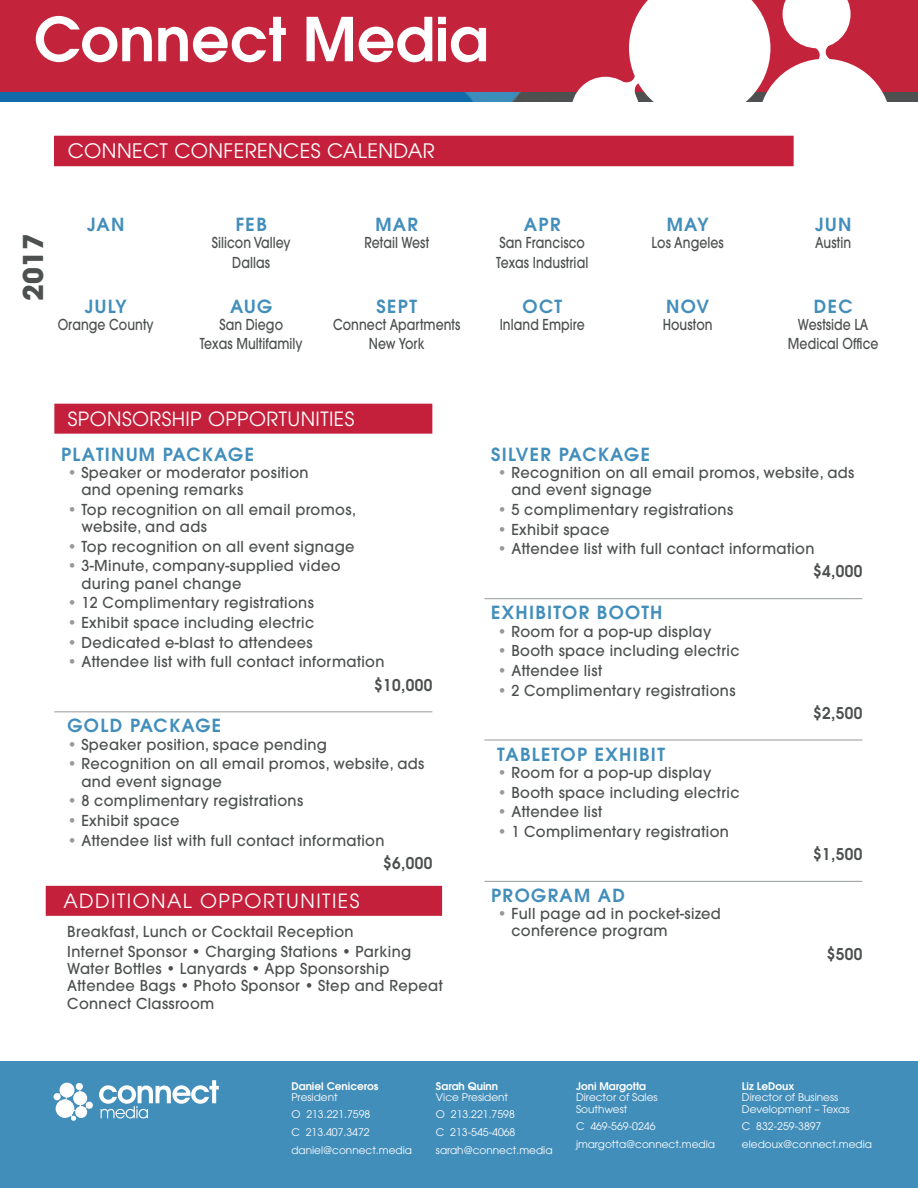
<style>
.page{position:relative;width:918px;height:1188px;background:#fff}
.page>*{position:absolute;margin:0;border:0;box-sizing:border-box;transform-origin:0 0}
.t1{font:600 60px "Avant Garde";color:#fff}
.t2{font:700 27.15px "Avant Garde";color:#4c504f}
.t3{font:19.8px "Avant Garde";letter-spacing:.02em;color:#fff}
.t4{font:19.5px "Avant Garde";letter-spacing:.025em;color:#fff}
.t5{font:19.5px "Avant Garde";letter-spacing:.075em;color:#fff}
.t6{font:600 18px "Avant Garde";letter-spacing:.075em;color:#428ebb}
.t7{font:600 16.2px "Avant Garde";letter-spacing:.025em;color:#4c504f;scale:.95 1}
.t8{font:500 15px/17.2px "Avant Garde";letter-spacing:.025em;color:#4c504f}
.t9{font:500 15px/19.6px "Avant Garde";letter-spacing:.005em;color:#4c504f;text-align:center;scale:.83 1}
.t10{font:500 15px "Avant Garde";letter-spacing:.025em;color:#4c504f;scale:.83 1}
.t11{font:10.5px/17.7px "Avant Garde";color:#fff}
.t12{font:600 10.5px "Avant Garde";color:#fff}
.s1{color:#959a97}
</style>
<div class="page">
<div style="left:0;top:0;width:918px;height:97px;background:#c4233c"></div>
<img style="left:0;top:92px;width:918px;height:10px">
<svg style="left:571px;top:0;width:320px;height:102px"></svg>
<div style="left:0;top:1062px;width:918px;height:126px;background:#428ebb"></div>
<svg style="left:99px;top:1080px;width:120px;height:38px"></svg>
<div style="left:60px;top:1083px;width:14px;height:15px;background:#fff;border-radius:50%"></div>
<div style="left:86px;top:1102px;width:7px;height:7px;background:#fff;border-radius:50%"></div>
<div style="left:76px;top:1083px;width:7px;height:7px;background:#fff;border-radius:50%"></div>
<div style="left:54px;top:1093px;width:7px;height:7px;background:#fff;border-radius:50%"></div>
<svg style="left:59px;top:1090px;width:29px;height:31px"></svg>
<div style="left:56px;top:1099px;width:18px;height:19px;background:#fff;border-radius:50%"></div>
<div style="left:75px;top:1106px;width:12px;height:12px;background:#fff;border-radius:50%"></div>
<div style="left:73px;top:1091px;width:14px;height:14px;background:#fff;border-radius:50%"></div>
<div style="left:54px;top:404px;width:378px;height:30px;background:#c4203b"></div>
<hr style="left:54px;top:711px;width:378px;height:1px;background:#959a97">
<hr style="left:484px;top:598px;width:378px;height:1px;background:#959a97">
<hr style="left:484px;top:740px;width:378px;height:1px;background:#959a97">
<hr style="left:484px;top:881px;width:378px;height:1px;background:#959a97">
<div style="left:54px;top:136px;width:740px;height:30px;background:#c4203b"></div>
<div style="left:46px;top:886px;width:396px;height:30px;background:#c4203b"></div>
<h1 class="t1" style="left:34px;top:0;width:457px">Connect Media</h1>
<h3 class="t3" style="left:68px;top:139px;width:369px">CONNECT CONFERENCES CALENDAR</h3>
<h2 class="t2" style="left:15px;top:301px;width:69px;rotate:-90deg">2017</h2>
<p class="t6" style="left:87px;top:212px;width:39px">JAN</p>
<p class="t6" style="left:236px;top:212px;width:33px">FEB</p>
<p class="t9" style="left:212px;top:233px;width:97px">Silicon Valley<br>Dallas</p>
<p class="t6" style="left:85px;top:294px;width:43px">JULY</p>
<p class="t9" style="left:58px;top:315px;width:117px">Orange County</p>
<p class="t6" style="left:230px;top:294px;width:43px">AUG</p>
<p class="t9" style="left:200px;top:315px;width:126px">San Diego<br>Texas Multifamily</p>
<p class="t6" style="left:375px;top:212px;width:44px">MAR</p>
<p class="t9" style="left:364px;top:233px;width:80px">Retail West</p>
<p class="t6" style="left:377px;top:294px;width:42px">SEPT</p>
<p class="t9" style="left:333px;top:315px;width:155px">Connect Apartments<br>New York</p>
<h3 class="t4" style="left:68px;top:407px;width:288px">SPONSORSHIP OPPORTUNITIES</h3>
<p class="t6" style="left:61px;top:442px;width:194px">PLATINUM PACKAGE</p>
<p class="t8" style="left:81px;top:464px;width:229px;text-indent:-14px"><span class="s1">•</span> Speaker or moderator position and opening remarks</p>
<p class="t8" style="left:81px;top:501px;width:276px;text-indent:-14px"><span class="s1">•</span> Top recognition on all email promos, website, and ads</p>
<p class="t8" style="left:68px;top:538px;width:288px"><span class="s1">•</span> Top recognition on all event signage</p>
<p class="t8" style="left:81px;top:557px;width:261px;text-indent:-14px"><span class="s1">•</span> 3-Minute, company-supplied video during panel change</p>
<p class="t8" style="left:68px;top:594px;width:248px"><span class="s1">•</span> 12 Complimentary registrations</p>
<p class="t8" style="left:68px;top:614px;width:248px"><span class="s1">•</span> Exhibit space including electric</p>
<p class="t8" style="left:68px;top:634px;width:246px"><span class="s1">•</span> Dedicated e-blast to attendees</p>
<p class="t8" style="left:68px;top:653px;width:318px"><span class="s1">•</span> Attendee list with full contact information</p>
<p class="t7" style="left:374px;top:674px;width:63px">$10,000</p>
<p class="t6" style="left:68px;top:714px;width:155px">GOLD PACKAGE</p>
<p class="t8" style="left:68px;top:736px;width:261px"><span class="s1">•</span> Speaker position, space pending</p>
<p class="t8" style="left:81px;top:755px;width:345px;text-indent:-14px"><span class="s1">•</span> Recognition on all email promos, website, ads and event signage</p>
<p class="t8" style="left:68px;top:792px;width:237px"><span class="s1">•</span> 8 complimentary registrations</p>
<p class="t8" style="left:68px;top:812px;width:113px"><span class="s1">•</span> Exhibit space</p>
<p class="t8" style="left:68px;top:832px;width:318px"><span class="s1">•</span> Attendee list with full contact information</p>
<p class="t7" style="left:383px;top:852px;width:53px">$6,000</p>
<h3 class="t5" style="left:63px;top:889px;width:298px">ADDITIONAL OPPORTUNITIES</h3>
<p class="t8" style="left:67px;top:922px;width:346px;line-height:19.6px">Breakfast, Lunch or Cocktail Reception<br>Internet Sponsor • Charging Stations • Parking</p>
<p class="t8" style="left:67px;top:960px;width:377px">Water Bottles • Lanyards • App Sponsorship<br>Attendee Bags • Photo Sponsor • Step and Repeat<br>Connect Classroom</p>
<p class="t6" style="left:524px;top:212px;width:38px">APR</p>
<p class="t9" style="left:496px;top:233px;width:113px;text-align:left">San Francisco<br>Texas Industrial</p>
<p class="t6" style="left:523px;top:294px;width:41px">OCT</p>
<p class="t9" style="left:500px;top:315px;width:104px">Inland Empire</p>
<p class="t6" style="left:667px;top:212px;width:43px">MAY</p>
<p class="t9" style="left:652px;top:233px;width:89px">Los Angeles</p>
<p class="t6" style="left:666px;top:294px;width:44px">NOV</p>
<p class="t9" style="left:663px;top:315px;width:62px">Houston</p>
<p class="t6" style="left:815px;top:212px;width:38px">JUN</p>
<p class="t10" style="left:815px;top:233px;width:45px">Austin</p>
<p class="t6" style="left:814px;top:294px;width:40px">DEC</p>
<p class="t9" style="left:788px;top:315px;width:111px">Westside LA<br>Medical Office</p>
<p class="t6" style="left:491px;top:442px;width:160px">SILVER PACKAGE</p>
<p class="t8" style="left:511px;top:464px;width:345px;text-indent:-14px"><span class="s1">•</span> Recognition on all email promos, website, ads and event signage</p>
<p class="t8" style="left:498px;top:501px;width:237px"><span class="s1">•</span> 5 complimentary registrations</p>
<p class="t8" style="left:498px;top:521px;width:113px"><span class="s1">•</span> Exhibit space</p>
<p class="t8" style="left:498px;top:540px;width:318px"><span class="s1">•</span> Attendee list with full contact information</p>
<p class="t7" style="left:813px;top:561px;width:53px">$4,000</p>
<p class="t6" style="left:491px;top:601px;width:173px">EXHIBITOR BOOTH</p>
<p class="t8" style="left:498px;top:622px;width:215px"><span class="s1">•</span> Room for a pop-up display</p>
<p class="t8" style="left:498px;top:642px;width:243px"><span class="s1">•</span> Booth space including electric</p>
<p class="t8" style="left:498px;top:662px;width:106px"><span class="s1">•</span> Attendee list</p>
<p class="t8" style="left:498px;top:682px;width:239px"><span class="s1">•</span> 2 Complimentary registrations</p>
<p class="t7" style="left:813px;top:702px;width:53px">$2,500</p>
<p class="t6" style="left:497px;top:742px;width:169px">TABLETOP EXHIBIT</p>
<p class="t8" style="left:498px;top:764px;width:215px"><span class="s1">•</span> Room for a pop-up display</p>
<p class="t8" style="left:498px;top:784px;width:243px"><span class="s1">•</span> Booth space including electric</p>
<p class="t8" style="left:498px;top:803px;width:106px"><span class="s1">•</span> Attendee list</p>
<p class="t8" style="left:498px;top:823px;width:233px"><span class="s1">•</span> 1 Complimentary registration</p>
<p class="t7" style="left:813px;top:844px;width:53px">$1,500</p>
<p class="t6" style="left:491px;top:884px;width:135px">PROGRAM AD</p>
<p class="t8" style="left:511px;top:905px;width:211px;text-indent:-14px"><span class="s1">•</span> Full page ad in pocket-sized conference program</p>
<p class="t7" style="left:827px;top:943px;width:39px">$500</p>
<p class="t12" style="left:291px;top:1079px;width:88px">Daniel Ceniceros</p>
<p class="t11" style="left:291px;top:1088px;width:122px">President<br>O 213.221.7598<br>C 213.407.3472 daniel@connect.media</p>
<p class="t12" style="left:436px;top:1079px;width:64px">Sarah Quinn</p>
<p class="t11" style="left:436px;top:1088px;width:118px">Vice President<br>O 213.221.7598<br>C 213-545-4068 sarah@connect.media</p>
<p class="t12" style="left:576px;top:1079px;width:72px">Joni Margotta</p>
<p class="t11" style="left:576px;top:1091px;width:83px;line-height:12px">Director of Sales<br>Southwest</p>
<p class="t11" style="left:576px;top:1118px;width:140px">C 469-569-0246 jmargotta@connect.media</p>
<p class="t12" style="left:742px;top:1079px;width:54px">Liz LeDoux</p>
<p class="t11" style="left:742px;top:1091px;width:109px;line-height:12px">Director of Business<br>Development – Texas</p>
<p class="t11" style="left:742px;top:1118px;width:132px">C 832-259-3897 eledoux@connect.media</p>
</div>
